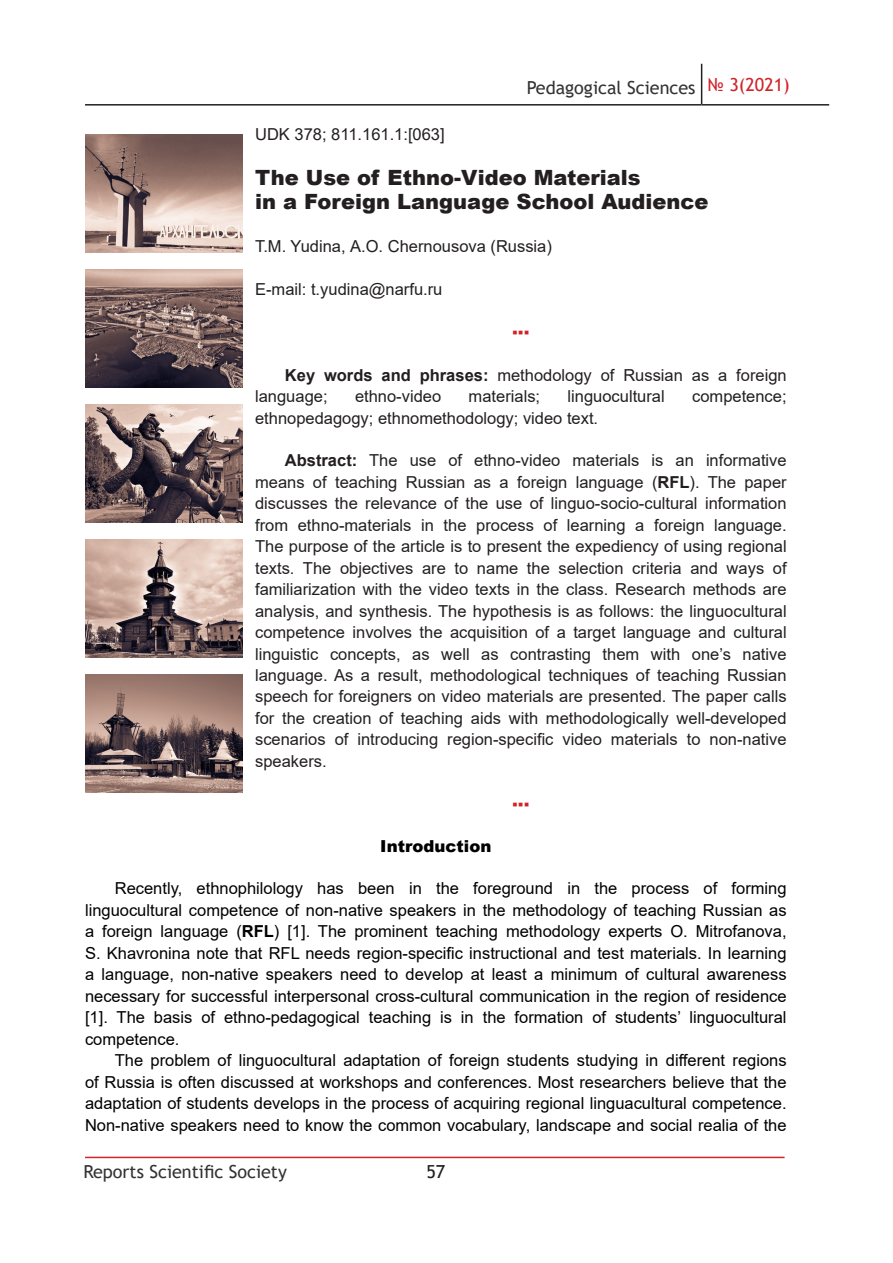
<style>
.page{position:relative;width:893px;height:1263px;background:#fff}
.page>*{position:absolute;margin:0;border:0;box-sizing:border-box;transform-origin:0 0}
.t1{font:900 21px/24px "Arial";color:#231f20}
.t2{font:18px "Trebuchet MS";color:#333}
.t3{font:18px "Trebuchet MS";color:#231f20}
.t4{font:16.5px/21.5px "Arial";color:#231f20}
.t5{font:16.5px/21.6px "Arial";color:#000;text-align:justify}
.t6{font:900 16.5px "Arial";color:#000}
.t7{font:italic 16.5px "Arial";color:#d1232a}
.s1{font-weight:700}
</style>
<div class="page">
<hr style="left:701px;top:64px;width:1px;height:40px;background:#231f20">
<hr style="left:85px;top:104px;width:617px;height:2px;background:#231f20">
<hr style="left:702px;top:104px;width:127px;height:2px;background:#231f20">
<hr style="left:85px;top:1157px;width:699px;height:1px;background:#d1232a">
<img style="left:85px;top:134px;width:157px;height:118px">
<img style="left:85px;top:269px;width:157px;height:118px">
<img style="left:85px;top:404px;width:157px;height:118px">
<img style="left:85px;top:539px;width:157px;height:118px">
<img style="left:85px;top:674px;width:157px;height:118px">
<p class="t2" style="left:527px;top:76px;width:265px">Pedagogical Sciences <sup>№</sup> <sup>3(2021)</sup></p>
<p class="t4" style="left:255px;top:123px;width:191px">UDK 378; 811.161.1:[063]</p>
<p class="t1" style="left:255px;top:165px;width:455px">The Use of Ethno-Video Materials<br>in a Foreign Language School Audience</p>
<p class="t4" style="left:255px;top:235px;width:298px">T.M. Yudina, А.О. Chernousova (Russia)</p>
<p class="t4" style="left:255px;top:278px;width:189px">E-mail: t.yudina@narfu.ru</p>
<p class="t7" style="left:512px;top:321px;width:19px">▪▪▪</p>
<p class="t4" style="left:255px;top:364px;width:533px;text-indent:30px"><span class="s1">Key words and phrases:</span> methodology of Russian as a foreign language;</p>
<p class="t4" style="left:355px;top:385px;width:88px">ethno-video</p>
<p class="t4" style="left:469px;top:385px;width:73px">materials;</p>
<p class="t4" style="left:568px;top:385px;width:99px">linguocultural</p>
<p class="t4" style="left:692px;top:385px;width:96px">competence;</p>
<p class="t4" style="left:255px;top:407px;width:345px">ethnopedagogy; ethnomethodology; video text.</p>
<p class="t4" style="left:255px;top:450px;width:533px;text-align:justify;text-indent:30px"><span class="s1">Abstract:</span> The use of ethno-video materials is an informative means of teaching Russian as a foreign language (<span class="s1">RFL</span>). The paper discusses the relevance of the use of linguo-socio-cultural information from ethno-materials in the process of learning a foreign language.<br>The purpose of the article is to present the expediency of using regional texts. The objectives are to name the selection criteria and ways of familiarization with the video texts in the class. Research methods are analysis, and synthesis. The hypothesis is as follows: the linguocultural competence involves the acquisition of a target language and cultural linguistic concepts, as well as contrasting them with one’s native language. As a result, methodological techniques of teaching Russian speech for foreigners on video materials are presented. The paper calls for the creation of teaching aids with methodologically well-developed scenarios of introducing region-specific video materials to non-native speakers.</p>
<p class="t7" style="left:512px;top:793px;width:19px">▪▪▪</p>
<p class="t6" style="left:380px;top:834px;width:113px">Introduction</p>
<p class="t5" style="left:85px;top:877px;width:703px;text-indent:30px">Recently, ethnophilology has been in the foreground in the process of forming linguocultural competence of non-native speakers in the methodology of teaching Russian as a foreign language (<span class="s1">RFL</span>) [1]. The prominent teaching methodology experts O. Mitrofanova, S. Khavronina note that RFL needs region-specific instructional and test materials. In learning a language, non-native speakers need to develop at least a minimum of cultural awareness necessary for successful interpersonal cross-cultural communication in the region of residence [1]. The basis of ethno-pedagogical teaching is in the formation of students’ linguocultural competence.</p>
<p class="t5" style="left:85px;top:1050px;width:703px;text-indent:30px">The problem of linguocultural adaptation of foreign students studying in different regions of Russia is often discussed at workshops and conferences. Most researchers believe that the adaptation of students develops in the process of acquiring regional linguacultural competence.<br>Non-native speakers need to know the common vocabulary, landscape and social realia of the</p>
<p class="t2" style="left:83px;top:1160px;width:205px">Reports Scientific Society</p>
<p class="t3" style="left:426px;top:1160px;width:20px">57</p>
</div>
